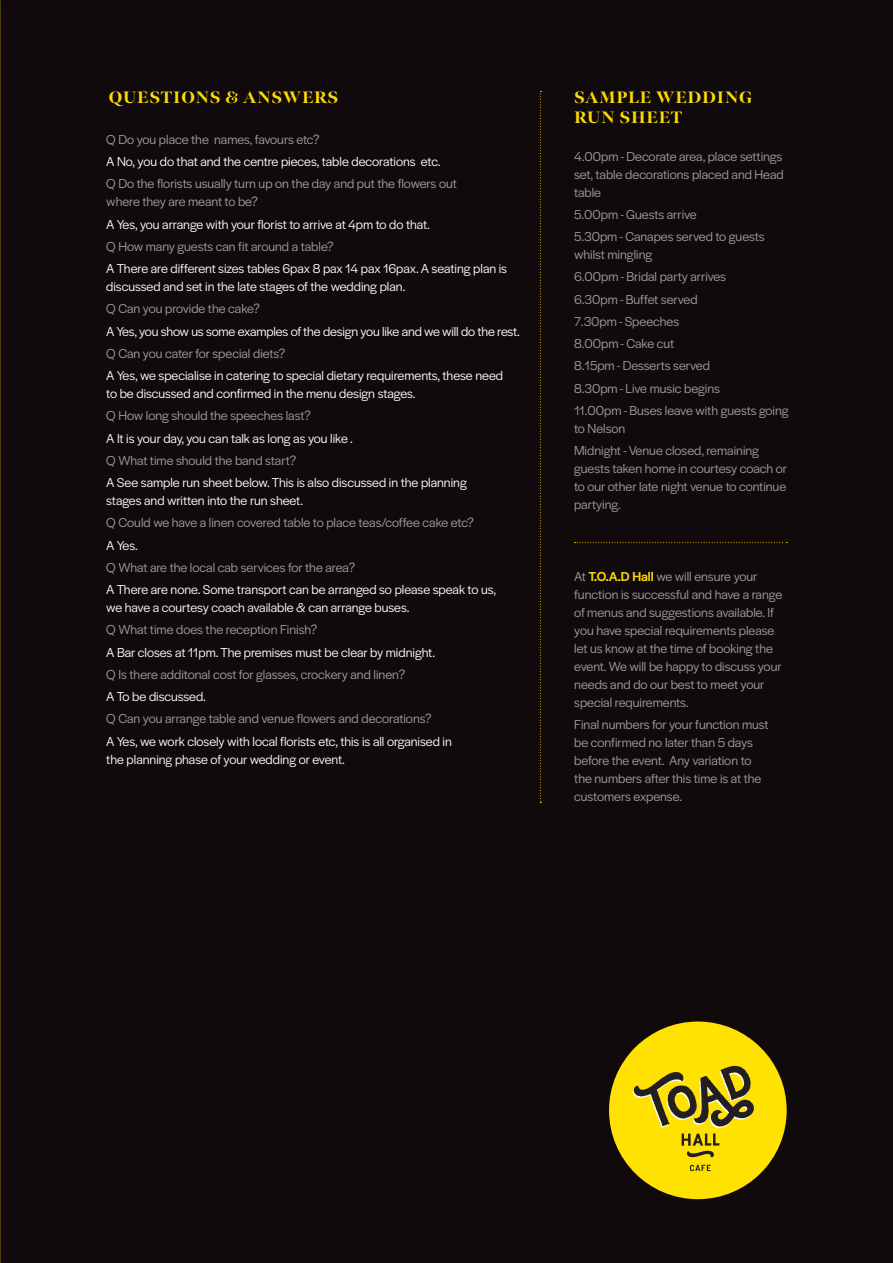
<style>
.page{position:relative;width:893px;height:1263px;background:#110a0c}
.page>*{position:absolute;margin:0;border:0;box-sizing:border-box;transform-origin:0 0}
.t1{font:900 16.5px/19.8px "Meno Banner";letter-spacing:.05em;color:#fbda05}
.t2{font:13.5px/18px "Halyard Display";color:#9d9fa2}
.t3{font:13.5px/18px "Halyard Display";color:#fff}
.s1{font-weight:500;color:#fbda05}
</style>
<div class="page">
<svg style="left:609px;top:1021px;width:178px;height:178px"></svg>
<svg style="left:540px;top:91px;width:1px;height:712px"></svg>
<svg style="left:574px;top:542px;width:213px;height:1px"></svg>
<img style="left:0;top:830px;width:1px;height:433px">
<p class="t1" style="left:109px;top:88px;width:231px">QUESTIONS &amp; ANSWERS</p>
<p class="t1" style="left:574px;top:88px;width:180px">SAMPLE WEDDING<br>RUN SHEET</p>
<p class="t2" style="left:106px;top:130px;width:215px">Q Do you place the names, favours etc?</p>
<p class="t3" style="left:106px;top:152px;width:336px">A No, you do that and the centre pieces, table decorations etc.</p>
<p class="t2" style="left:106px;top:174px;width:352px">Q Do the florists usually turn up on the day and put the flowers out where they are meant to be?</p>
<p class="t3" style="left:106px;top:214px;width:325px">A Yes, you arrange with your florist to arrive at 4pm to do that.</p>
<p class="t2" style="left:106px;top:237px;width:229px">Q How many guests can fit around a table?</p>
<p class="t3" style="left:106px;top:259px;width:402px">A There are different sizes tables 6pax 8 pax 14 pax 16pax. A seating plan is discussed and set in the late stages of the wedding plan.</p>
<p class="t2" style="left:106px;top:299px;width:155px">Q Can you provide the cake?</p>
<p class="t3" style="left:106px;top:321px;width:415px">A Yes, you show us some examples of the design you like and we will do the rest.</p>
<p class="t2" style="left:106px;top:344px;width:180px">Q Can you cater for special diets?</p>
<p class="t3" style="left:106px;top:366px;width:398px">A Yes, we specialise in catering to special dietary requirements, these need to be discussed and confirmed in the menu design stages.</p>
<p class="t2" style="left:106px;top:406px;width:206px">Q How long should the speeches last?</p>
<p class="t3" style="left:106px;top:428px;width:248px">A It is your day, you can talk as long as you like .</p>
<p class="t2" style="left:106px;top:451px;width:191px">Q What time should the band start?</p>
<p class="t3" style="left:106px;top:473px;width:362px">A See sample run sheet below. This is also discussed in the planning stages and written into the run sheet.</p>
<p class="t2" style="left:106px;top:513px;width:369px">Q Could we have a linen covered table to place teas/coffee cake etc?</p>
<p class="t3" style="left:106px;top:535px;width:33px">A Yes.</p>
<p class="t2" style="left:106px;top:558px;width:250px">Q What are the local cab services for the area?</p>
<p class="t3" style="left:106px;top:580px;width:391px">A There are none. Some transport can be arranged so please speak to us, we have a courtesy coach available &amp; can arrange buses.</p>
<p class="t2" style="left:106px;top:620px;width:213px">Q What time does the reception Finish?</p>
<p class="t3" style="left:106px;top:642px;width:330px">A Bar closes at 11pm. The premises must be clear by midnight.</p>
<p class="t2" style="left:106px;top:664px;width:300px">Q Is there additonal cost for glasses, crockery and linen?</p>
<p class="t3" style="left:106px;top:687px;width:101px">A To be discussed.</p>
<p class="t2" style="left:106px;top:709px;width:327px">Q Can you arrange table and venue flowers and decorations?</p>
<p class="t3" style="left:106px;top:731px;width:347px">A Yes, we work closely with local florists etc, this is all organised in the planning phase of your wedding or event.</p>
<p class="t2" style="left:574px;top:146px;width:211px;text-align:justify">4.00pm - Decorate area, place settings set, table decorations placed and Head table</p>
<p class="t2" style="left:574px;top:203px;width:192px;line-height:22.2px">5.00pm - Guests arrive<br>5.30pm - Canapes served to guests</p>
<p class="t2" style="left:574px;top:243px;width:216px;line-height:22.2px">whilst mingling<br>6.00pm - Bridal party arrives<br>6.30pm - Buffet served<br>7.30pm - Speeches<br>8.00pm - Cake cut<br>8.15pm - Desserts served<br>8.30pm - Live music begins<br>11.00pm - Buses leave with guests going</p>
<p class="t2" style="left:574px;top:417px;width:186px;line-height:22.2px">to Nelson<br>Midnight - Venue closed, remaining</p>
<p class="t2" style="left:574px;top:459px;width:215px;text-align:justify">guests taken home in courtesy coach or to our other late night venue to continue partying.</p>
<p class="t2" style="left:574px;top:567px;width:209px">At <span class="s1">T.O.A.D Hall</span> we will ensure your function is successful and have a range of menus and suggestions available. If you have special requirements please let us know at the time of booking the event. We will be happy to discuss your needs and do our best to meet your special requirements.</p>
<p class="t2" style="left:574px;top:715px;width:196px">Final numbers for your function must be confirmed no later than 5 days before the event. Any variation to the numbers after this time is at the customers expense.</p>
</div>
